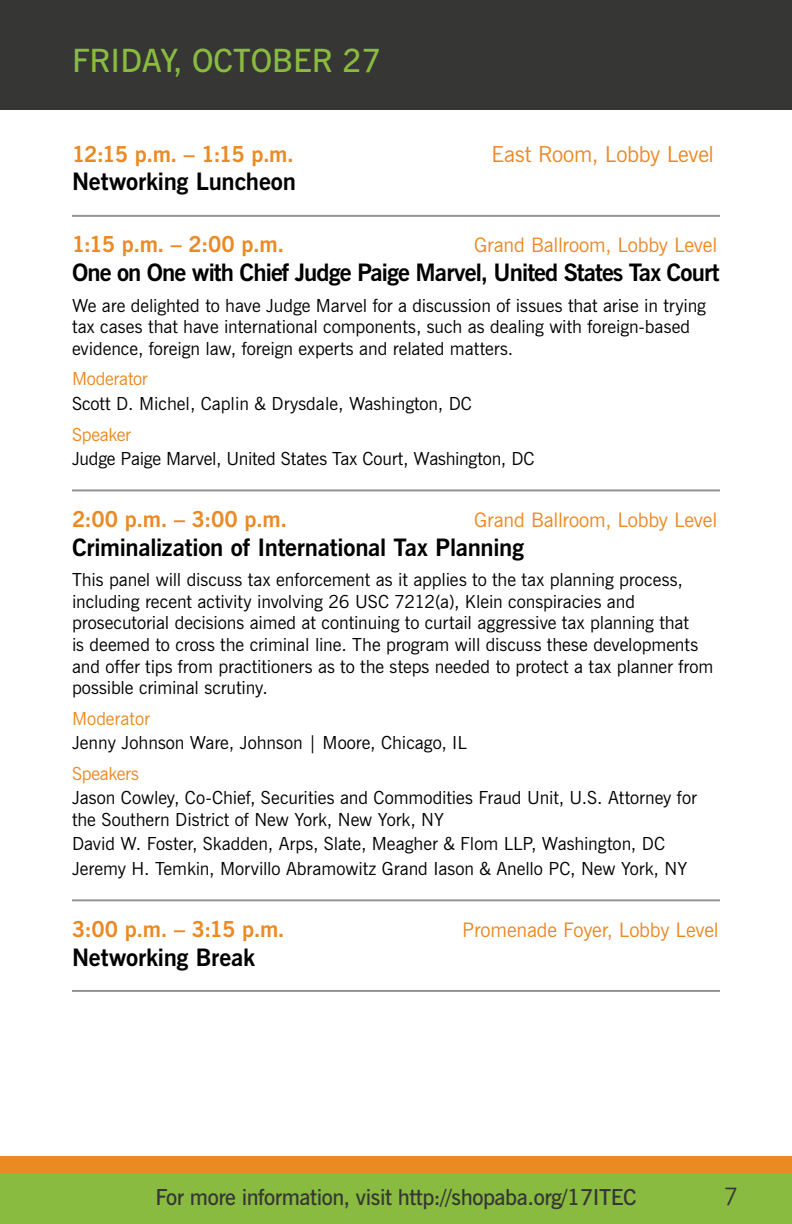
<style>
.page{position:relative;width:792px;height:1224px;background:#fff}
.page>*{position:absolute;margin:0;border:0;box-sizing:border-box;transform-origin:0 0}
.t1{font:600 32px "News Gothic BT";color:#89bb40}
.t2{font:700 24px "News Gothic BT";letter-spacing:-.015em;color:#000}
.t3{font:700 24px "News Gothic BT";letter-spacing:-.04em;color:#000}
.t4{font:24px "News Gothic BT";color:#363635}
.t5{font:700 22px "News Gothic BT";letter-spacing:-.045em;color:#eb8923}
.t6{font:600 22px "News Gothic BT";letter-spacing:-.02em;color:#363635}
.t7{font:22px "News Gothic BT";letter-spacing:-.01em;color:#eb8923}
.t8{font:20px "News Gothic BT";letter-spacing:-.005em;color:#eb8923}
.t9{font:18px/21.6px "News Gothic BT";color:#000}
.t10{font:18px "News Gothic BT";letter-spacing:-.005em;color:#eb8923}
</style>
<div class="page">
<div style="left:0;top:0;width:792px;height:110px;background:#363635"></div>
<div style="left:0;top:1173px;width:792px;height:51px;background:#89bb40"></div>
<div style="left:0;top:1156px;width:792px;height:17px;background:#eb8923"></div>
<hr style="left:72px;top:215px;width:648px;height:2px;background:#949494">
<hr style="left:72px;top:489px;width:648px;height:2px;background:#949494">
<hr style="left:72px;top:899px;width:648px;height:2px;background:#949494">
<hr style="left:72px;top:990px;width:648px;height:2px;background:#949494">
<h1 class="t1" style="left:72px;top:41px;width:311px">FRIDAY, OCTOBER 27</h1>
<p class="t5" style="left:72px;top:140px;width:223px">12:15 p.m. – 1:15 p.m.</p>
<p class="t7" style="left:492px;top:140px;width:224px">East Room, Lobby Level</p>
<h2 class="t2" style="left:72px;top:167px;width:226px">Networking Luncheon</h2>
<p class="t5" style="left:72px;top:231px;width:214px">1:15 p.m. – 2:00 p.m.</p>
<p class="t8" style="left:474px;top:233px;width:245px">Grand Ballroom, Lobby Level</p>
<h2 class="t3" style="left:72px;top:258px;width:649px">One on One with Chief Judge Paige Marvel, United States Tax Court</h2>
<p class="t9" style="left:72px;top:294px;width:636px">We are delighted to have Judge Marvel for a discussion of issues that arise in trying tax cases that have international components, such as dealing with foreign-based evidence, foreign law, foreign experts and related matters.</p>
<p class="t10" style="left:72px;top:368px;width:77px">Moderator</p>
<p class="t9" style="left:72px;top:393px;width:401px">Scott D. Michel, Caplin &amp; Drysdale, Washington, DC</p>
<p class="t10" style="left:72px;top:423px;width:61px">Speaker</p>
<p class="t9" style="left:72px;top:448px;width:464px">Judge Paige Marvel, United States Tax Court, Washington, DC</p>
<p class="t5" style="left:72px;top:506px;width:217px">2:00 p.m. – 3:00 p.m.</p>
<p class="t8" style="left:474px;top:508px;width:245px">Grand Ballroom, Lobby Level</p>
<h2 class="t2" style="left:72px;top:532px;width:454px">Criminalization of International Tax Planning</h2>
<p class="t9" style="left:72px;top:569px;width:643px">This panel will discuss tax enforcement as it applies to the tax planning process, including recent activity involving 26 USC 7212(a), Klein conspiracies and prosecutorial decisions aimed at continuing to curtail aggressive tax planning that<br>is deemed to cross the criminal line. The program will discuss these developments and offer tips from practitioners as to the steps needed to protect a tax planner from possible criminal scrutiny.</p>
<p class="t10" style="left:72px;top:708px;width:79px">Moderator</p>
<p class="t9" style="left:72px;top:732px;width:396px">Jenny Johnson Ware, Johnson | Moore, Chicago, IL</p>
<p class="t10" style="left:72px;top:763px;width:69px">Speakers</p>
<p class="t9" style="left:72px;top:787px;width:626px">Jason Cowley, Co-Chief, Securities and Commodities Fraud Unit, U.S. Attorney for the Southern District of New York, New York, NY</p>
<p class="t9" style="left:72px;top:832px;width:617px;line-height:24.4px">David W. Foster, Skadden, Arps, Slate, Meagher &amp; Flom LLP, Washington, DC<br>Jeremy H. Temkin, Morvillo Abramowitz Grand Iason &amp; Anello PC, New York, NY</p>
<p class="t5" style="left:72px;top:916px;width:214px">3:00 p.m. – 3:15 p.m.</p>
<p class="t8" style="left:462px;top:918px;width:258px">Promenade Foyer, Lobby Level</p>
<h2 class="t2" style="left:72px;top:942px;width:185px">Networking Break</h2>
<p class="t6" style="left:155px;top:1184px;width:483px">For more information, visit http://shopaba.org/17ITEC</p>
<h2 class="t4" style="left:724px;top:1182px;width:16px">7</h2>
</div>
